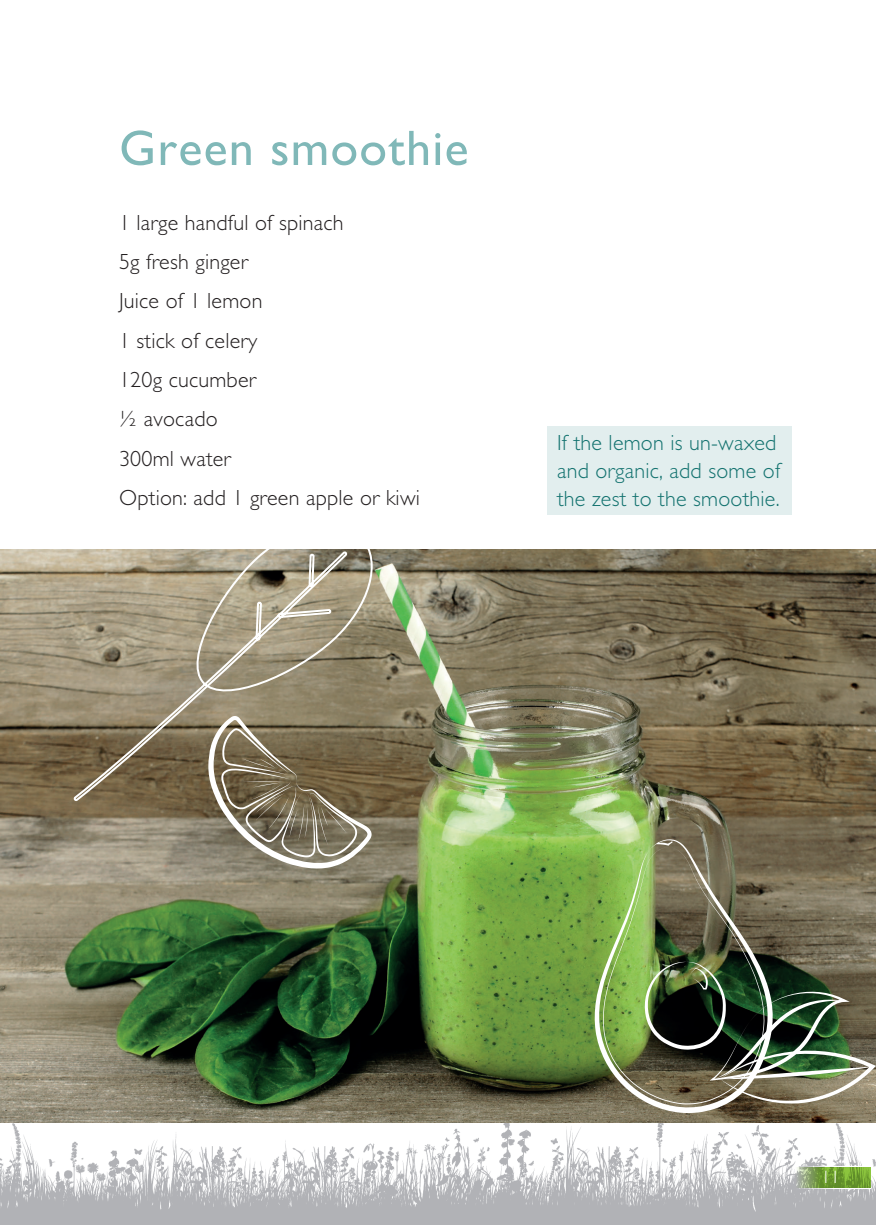
<style>
.page{position:relative;width:876px;height:1225px;background:#fff}
.page>*{position:absolute;margin:0;border:0;box-sizing:border-box;transform-origin:0 0}
.t1{font:50px "Gill Sans";letter-spacing:.025em;color:#80b8b8}
.t2{font:300 22px/39.4px "Gill Sans Std";letter-spacing:.01em;color:#231f20}
.t3{font:300 22px/28px "Gill Sans Std";letter-spacing:.01em;color:#147370}
.t4{font:300 18px "Gill Sans Std";color:#fff}
</style>
<div class="page">
<img style="left:0;top:550px;width:876px;height:675px">
<img style="left:796px;top:1166px;width:74px;height:22px">
<img style="left:796px;top:1167px;width:74px;height:1px">
<div style="left:547px;top:426px;width:244px;height:89px;background:#e2eeee"></div>
<svg style="left:72px;top:549px;width:311px;height:253px;background:#9a8f76"></svg>
<svg style="left:594px;top:838px;width:179px;height:275px;background:#869663"></svg>
<img style="left:603px;top:840px;width:273px;height:264px">
<svg style="left:208px;top:716px;width:164px;height:152px;background:#877c65"></svg>
<h1 class="t1" style="left:119px;top:119px;width:351px">Green smoothie</h1>
<p class="t2" style="left:119px;top:203px;width:302px">1 large handful of spinach<br>5g fresh ginger<br>Juice of 1 lemon<br>1 stick of celery<br>120g cucumber<br>½ avocado<br>300ml water<br>Option: add 1 green apple or kiwi</p>
<p class="t3" style="left:557px;top:429px;width:225px">If the lemon is un-waxed and organic, add some of the zest to the smoothie.</p>
<p class="t4" style="left:822px;top:1167px;width:20px">11</p>
</div>
